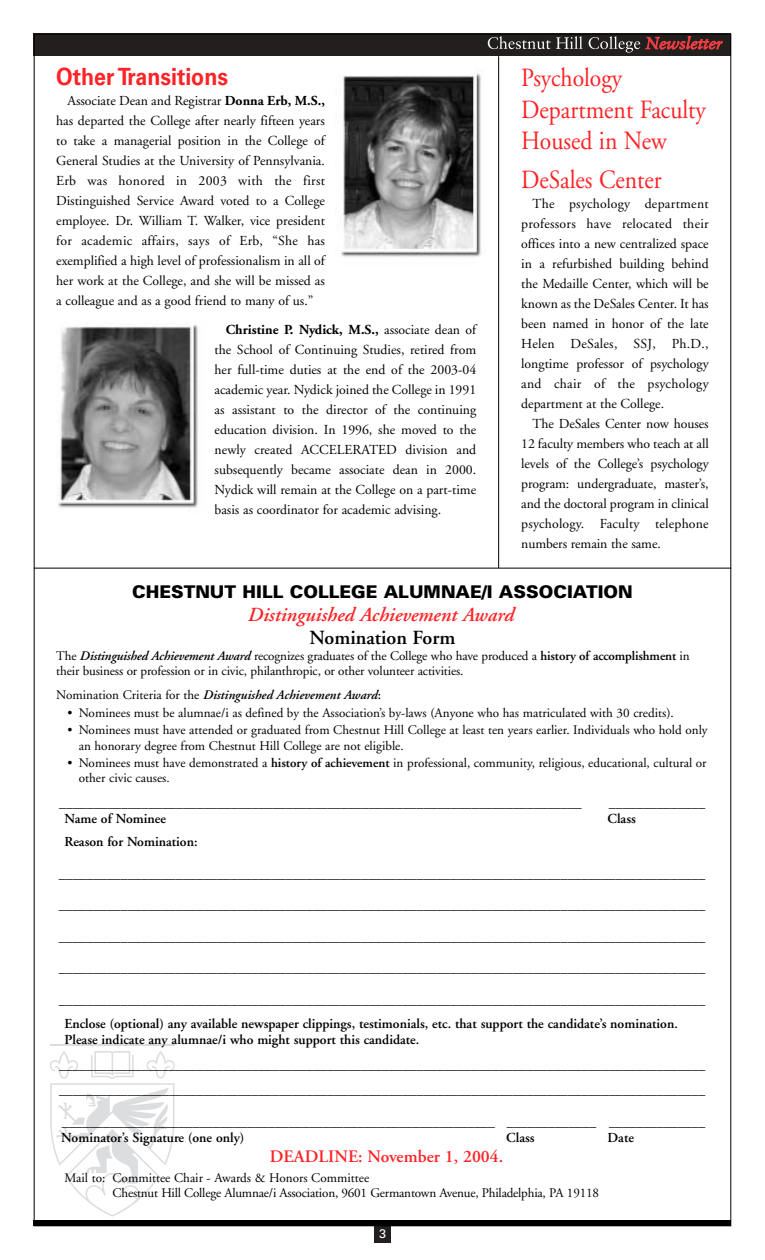
<style>
.page{position:relative;width:765px;height:1260px;background:#fff}
.page>*{position:absolute;margin:0;border:0;box-sizing:border-box;transform-origin:0 0}
.t1{font:26.25px/31.5px "Adobe Garamond";color:#ff2327;scale:.9 1}
.t2{font:700 23.75px "Univers";color:#ff2327;scale:.9 1}
.t3{font:italic 600 20px "Adobe Garamond";color:#ff2327}
.t4{font:600 20px "Adobe Garamond";color:#000}
.t5{font:900 17.5px "Univers";color:#000}
.t6{font:600 17.5px "Adobe Garamond";color:#ff2327}
.t7{font:13.75px/20px "Adobe Garamond";color:#000;text-align:justify}
.t8{font:600 13.75px/24.9px "Adobe Garamond";color:#000}
.t9{font:13.12px/15.1px "Adobe Garamond";color:#000}
.t10{font:italic 600 13.12px "Adobe Garamond";color:#000}
.t11{font:12.5px "Univers";color:#fff}
.s1{font-weight:700}
.s2{font-weight:600;font-style:italic}
.s3{font-weight:600}
.s4{font-weight:400;font-style:normal}
.s5{font-style:normal}
</style>
<div class="page">
<div style="left:34px;top:34px;width:697px;height:22px;background:#231f1f"></div>
<div style="left:374px;top:1226px;width:17px;height:17px;background:#231f1f"></div>
<svg style="left:488px;top:36px;width:95px;height:13px"></svg>
<svg style="left:589px;top:36px;width:51px;height:17px"></svg>
<svg style="left:646px;top:36px;width:77px;height:14px"></svg>
<div style="left:34px;top:1221px;width:697px;height:5px;background:#000"></div>
<hr style="left:50px;top:1045px;width:124px;height:1px;background:#dcdddf">
<svg style="left:50px;top:1051px;width:125px;height:166px"></svg>
<img style="left:58px;top:324px;width:140px;height:187px">
<img style="left:340px;top:73px;width:141px;height:184px">
<hr style="left:34px;top:568px;width:697px;height:1px;background:#000">
<hr style="left:498px;top:56px;width:1px;height:512px;background:#000">
<h2 class="t2" style="left:56px;top:67px;width:192px">Other Transitions</h2>
<p class="t7" style="left:56px;top:92px;width:270px;text-indent:11px">Associate Dean and Registrar <span class="s1">Donna Erb, M.S., </span>has departed the College after nearly fifteen years to take a managerial position in the College of General Studies at the University of Pennsylvania.<br>Erb was honored in 2003 with the first Distinguished Service Award voted to a College employee. Dr. William T. Walker, vice president for academic affairs, says of Erb, “She has exemplified a high level of professionalism in all of her work at the College, and she will be missed as a colleague and as a good friend to many of us.”</p>
<p class="t7" style="left:215px;top:321px;width:263px;text-indent:11px"><span class="s1">Christine P. Nydick, M.S.,</span> associate dean of the School of Continuing Studies, retired from her full-time duties at the end of the 2003-04 academic year. Nydick joined the College in 1991 as assistant to the director of the continuing education division. In 1996, she moved to the newly created ACCELERATED division and subsequently became associate dean in 2000.<br>Nydick will remain at the College on a part-time basis as coordinator for academic advising.</p>
<h1 class="t1" style="left:521px;top:65px;width:207px">Psychology<br>Department Faculty<br>Housed in New</h1>
<h1 class="t1" style="left:521px;top:166px;width:157px">DeSales Center</h1>
<p class="t7" style="left:521px;top:195px;width:189px;text-indent:11px">The psychology department professors have relocated their offices into a new centralized space in a refurbished building behind the Medaille Center, which will be known as the DeSales Center. It has been named in honor of the late Helen DeSales, SSJ, Ph.D., longtime professor of psychology and chair of the psychology department at the College.</p>
<p class="t7" style="left:521px;top:415px;width:189px;text-indent:11px">The DeSales Center now houses 12 faculty members who teach at all levels of the College’s psychology program: undergraduate, master’s, and the doctoral program in clinical psychology. Faculty telephone numbers remain the same.</p>
<p class="t5" style="left:132px;top:585px;width:502px">CHESTNUT HILL COLLEGE ALUMNAE/I ASSOCIATION</p>
<h3 class="t3" style="left:248px;top:607px;width:268px">Distinguished Achievement Award</h3>
<h3 class="t4" style="left:310px;top:630px;width:147px">Nomination Form</h3>
<p class="t9" style="left:56px;top:649px;width:635px">The <span class="s2">Distinguished Achievement Award</span> recognizes graduates of the College who have produced a <span class="s3">history of accomplishment</span> in their business or profession or in civic, philanthropic, or other volunteer activities.</p>
<p class="t10" style="left:56px;top:689px;width:326px"><span class="s4">Nomination Criteria for the</span> Distinguished Achievement Award<span class="s5">:</span></p>
<p class="t9" style="left:68px;top:706px;width:608px">• Nominees must be alumnae/i as defined by the Association’s by-laws (Anyone who has matriculated with 30 credits).</p>
<p class="t9" style="left:79px;top:724px;width:630px;text-indent:-11px">• Nominees must have attended or graduated from Chestnut Hill College at least ten years earlier. Individuals who hold only an honorary degree from Chestnut Hill College are not eligible.</p>
<p class="t9" style="left:79px;top:757px;width:629px;text-indent:-11px">• Nominees must have demonstrated a <span class="s3">history of achievement</span> in professional, community, religious, educational, cultural or other civic causes.</p>
<p class="t8" style="left:59px;top:792px;width:524px">____________________________________________________________________________</p>
<p class="t8" style="left:609px;top:792px;width:98px">______________</p>
<p class="t8" style="left:64px;top:808px;width:103px">Name of Nominee</p>
<p class="t8" style="left:608px;top:808px;width:30px">Class</p>
<p class="t8" style="left:64px;top:831px;width:135px">Reason for Nomination:</p>
<p class="t8" style="left:59px;top:862px;width:648px">______________________________________________________________________________________________</p>
<p class="t8" style="left:59px;top:894px;width:648px">______________________________________________________________________________________________</p>
<p class="t8" style="left:59px;top:925px;width:648px">______________________________________________________________________________________________</p>
<p class="t8" style="left:59px;top:957px;width:648px">______________________________________________________________________________________________</p>
<p class="t8" style="left:64px;top:988px;width:642px;text-indent:-5px">______________________________________________________________________________________________<br>Enclose (optional) any available newspaper clippings, testimonials, etc. that support the candidate’s nomination.</p>
<p class="t8" style="left:59px;top:1029px;width:648px;text-indent:5px">Please indicate any alumnae/i who might support this candidate. ______________________________________________________________________________________________ ______________________________________________________________________________________________</p>
<p class="t8" style="left:61px;top:1115px;width:645px;line-height:15.9px">_______________________________________________________________ _____________ ______________<br>Nominator’s Signature (one only)</p>
<p class="t8" style="left:506px;top:1126px;width:30px">Class</p>
<p class="t8" style="left:608px;top:1126px;width:28px">Date</p>
<p class="t6" style="left:270px;top:1150px;width:235px">DEADLINE: November 1, 2004.</p>
<p class="t9" style="left:113px;top:1171px;width:488px;text-indent:-48px">Mail to: Committee Chair - Awards &amp; Honors Committee<br>Chestnut Hill College Alumnae/i Association, 9601 Germantown Avenue, Philadelphia, PA 19118</p>
<p class="t11" style="left:379px;top:1229px;width:8px">3</p>
</div>
